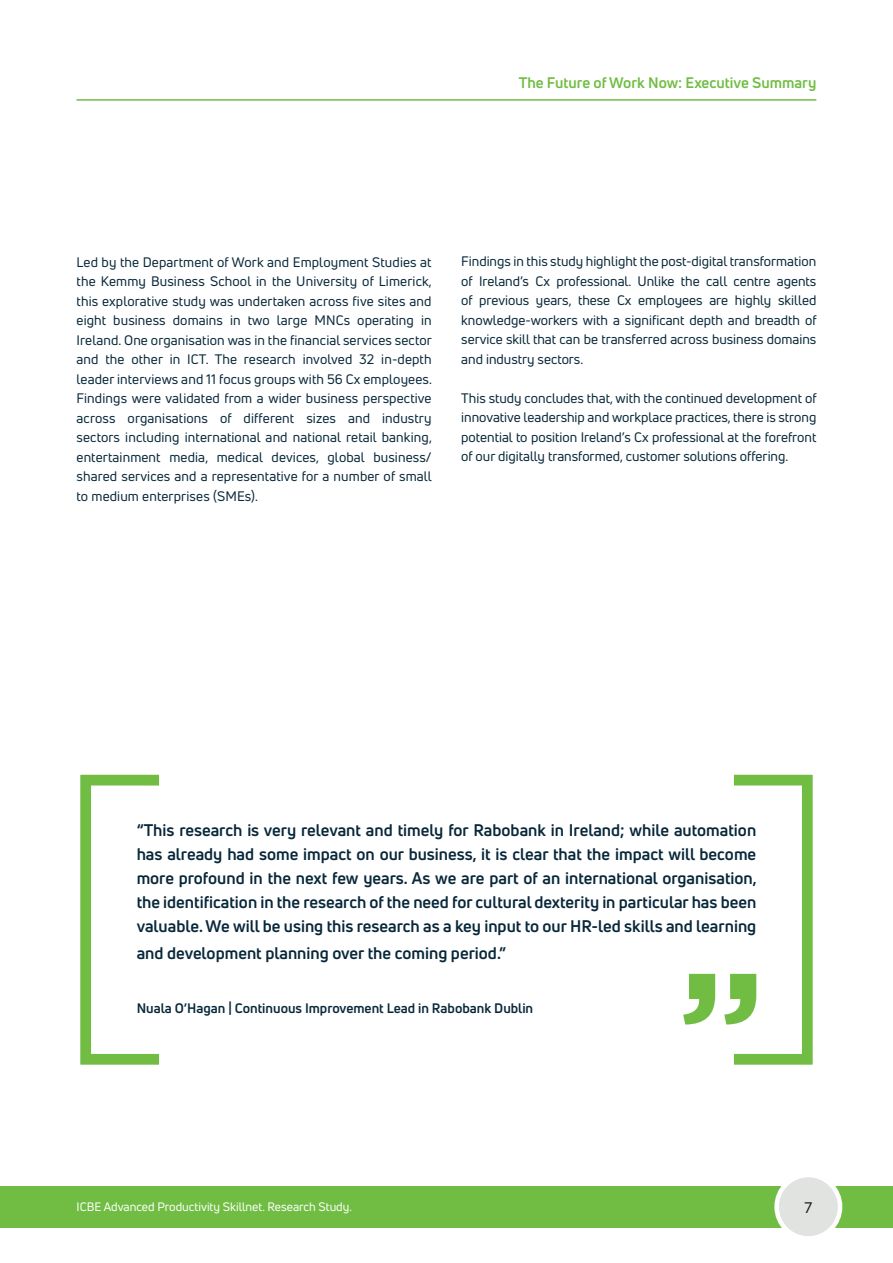
<style>
.page{position:relative;width:893px;height:1263px;background:#fff}
.page>*{position:absolute;margin:0;border:0;box-sizing:border-box;transform-origin:0 0}
.t1{font:700 16.5px/24px "Uni Neue";color:#08283a;text-align:justify}
.t2{font:700 15px "Uni Neue";color:#71bd43}
.t3{font:15px "Uni Neue";color:#231f20}
.t4{font:13.5px/19.5px "Uni Neue";color:#08283a;text-align:justify}
.t5{font:700 13.5px "Uni Neue";color:#08283a}
.t6{font:12px "Uni Neue";color:#fff}
</style>
<div class="page">
<svg style="left:80px;top:774px;width:79px;height:291px"></svg>
<div style="left:1px;top:1186px;width:892px;height:41px;background:#71bd43"></div>
<hr style="left:77px;top:99px;width:739px;height:2px;background:#71bd43">
<div style="left:774px;top:1173px;width:68px;height:68px;background:#e0e3e0;border:4px solid #fff;border-radius:50%"></div>
<svg style="left:683px;top:774px;width:130px;height:291px"></svg>
<p class="t2" style="left:519px;top:73px;width:299px">The Future of Work Now: Executive Summary</p>
<p class="t4" style="left:77px;top:252px;width:357px">Led by the Department of Work and Employment Studies at the Kemmy Business School in the University of Limerick, this explorative study was undertaken across five sites and eight business domains in two large MNCs operating in Ireland. One organisation was in the financial services sector and the other in ICT. The research involved 32 in-depth leader interviews and 11 focus groups with 56 Cx employees.<br>Findings were validated from a wider business perspective across organisations of different sizes and industry sectors including international and national retail banking, entertainment media, medical devices, global business/ shared services and a representative for a number of small to medium enterprises (SMEs).</p>
<p class="t4" style="left:461px;top:252px;width:357px">Findings in this study highlight the post-digital transformation of Ireland’s Cx professional. Unlike the call centre agents of previous years, these Cx employees are highly skilled knowledge-workers with a significant depth and breadth of service skill that can be transferred across business domains and industry sectors.</p>
<p class="t4" style="left:461px;top:388px;width:357px">This study concludes that, with the continued development of innovative leadership and workplace practices, there is strong potential to position Ireland’s Cx professional at the forefront of our digitally transformed, customer solutions offering.</p>
<p class="t1" style="left:137px;top:818px;width:621px">“This research is very relevant and timely for Rabobank in Ireland; while automation has already had some impact on our business, it is clear that the impact will become more profound in the next few years. As we are part of an international organisation, the identification in the research of the need for cultural dexterity in particular has been valuable. We will be using this research as a key input to our HR-led skills and learning</p>
<p class="t1" style="left:137px;top:941px;width:371px">and development planning over the coming period.”</p>
<p class="t5" style="left:137px;top:1000px;width:398px">Nuala O’Hagan | Continuous Improvement Lead in Rabobank Dublin</p>
<p class="t6" style="left:77px;top:1199px;width:277px">ICBE Advanced Productivity Skillnet. Research Study.</p>
<p class="t3" style="left:804px;top:1198px;width:9px">7</p>
</div>
